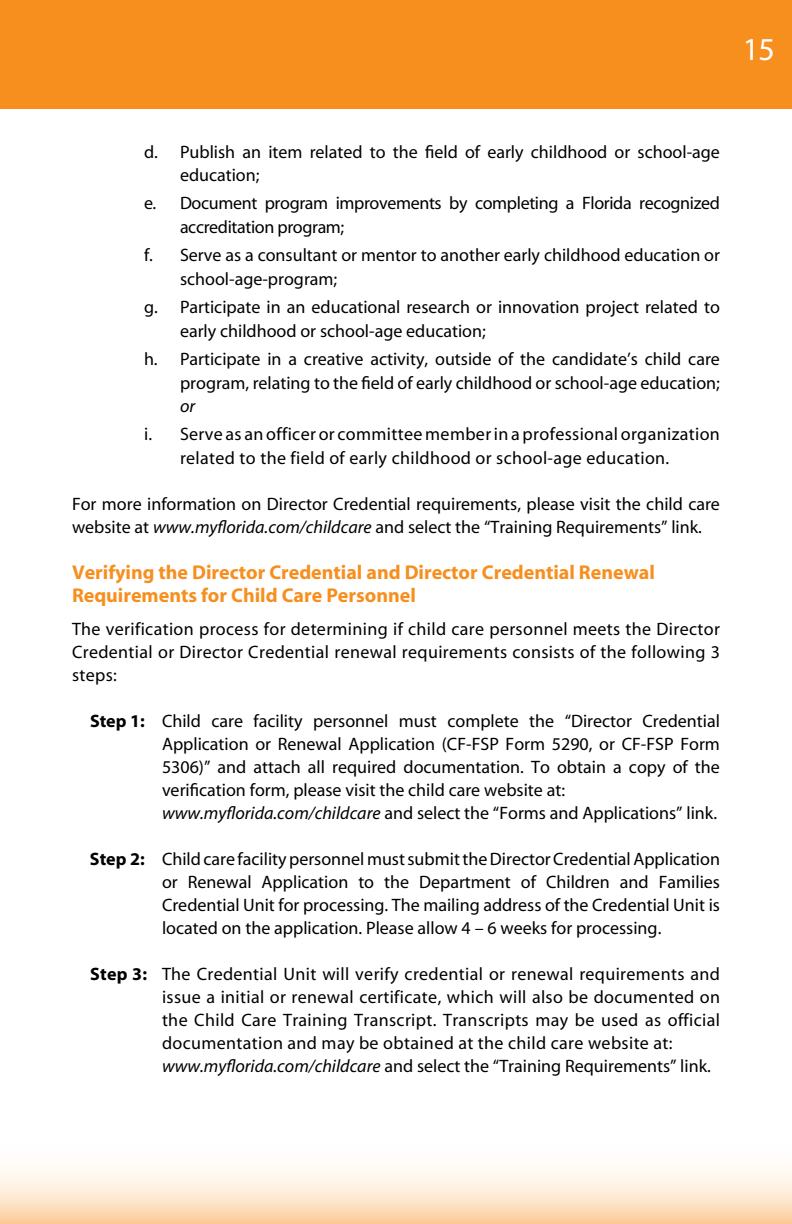
<style>
.page{position:relative;width:792px;height:1224px;background:#fff}
.page>*{position:absolute;margin:0;border:0;box-sizing:border-box;transform-origin:0 0}
.t1{font:32px "Myriad";color:#fff}
.t2{font:700 20px/23px "Myriad";color:#f78f1e}
.t3{font:18px/23px "Myriad";color:#000}
.t4{font:18px/23px "Myriad";letter-spacing:.02em;color:#000}
.t5{font:18px/23px "Myriad";letter-spacing:-.02em;color:#000}
.t6{font:italic 18px "Myriad";color:#000}
.s1{font-style:italic}
.s2{font-weight:700}
</style>
<div class="page">
<div style="left:0;top:0;width:792px;height:109px;background:#f78f1e"></div>
<svg style="left:0;top:1169px;width:792px;height:55px;background:#fde6ce"></svg>
<h1 class="t1" style="left:743px;top:33px;width:34px">15</h1>
<p class="t3" style="left:180px;top:141px;width:542px;text-indent:-36px">d. Publish an item related to the field of early childhood or school-age education;</p>
<p class="t5" style="left:180px;top:193px;width:541px;text-indent:-36px">e. Document program improvements by completing a Florida recognized accreditation program;</p>
<p class="t3" style="left:180px;top:245px;width:542px;text-indent:-36px">f. Serve as a consultant or mentor to another early childhood education or school-age-program;</p>
<p class="t3" style="left:180px;top:297px;width:541px;text-indent:-36px">g. Participate in an educational research or innovation project related to early childhood or school-age education;</p>
<p class="t3" style="left:144px;top:349px;width:578px;text-align:right">h. Participate in a creative activity, outside of the candidate’s child care program, relating to the field of early childhood or school-age education;</p>
<p class="t6" style="left:180px;top:397px;width:17px">or</p>
<p class="t4" style="left:180px;top:424px;width:541px;text-indent:-36px">i. Serve as an officer or committee member in a professional organization related to the field of early childhood or school-age education.</p>
<p class="t3" style="left:72px;top:493px;width:650px">For more information on Director Credential requirements, please visit the child care website at <span class="s1">www.myflorida.com/childcare</span> and select the “Training Requirements” link.</p>
<p class="t2" style="left:72px;top:561px;width:584px">Verifying the Director Credential and Director Credential Renewal<br>Requirements for Child Care Personnel</p>
<p class="t3" style="left:72px;top:618px;width:650px;text-align:justify">The verification process for determining if child care personnel meets the Director Credential or Director Credential renewal requirements consists of the following 3 steps:</p>
<p class="t3" style="left:162px;top:710px;width:559px;text-indent:-72px"><span class="s2">Step 1:</span> Child care facility personnel must complete the “Director Credential Application or Renewal Application (CF-FSP Form 5290, or CF-FSP Form 5306)” and attach all required documentation. To obtain a copy of the verification form, please visit the child care website at: <span class="s1">www.myflorida.com/childcare</span> and select the “Forms and Applications” link.</p>
<p class="t3" style="left:162px;top:848px;width:560px;text-align:justify;text-indent:-72px"><span class="s2">Step 2:</span> Child care facility personnel must submit the Director Credential Application or Renewal Application to the Department of Children and Families Credential Unit for processing. The mailing address of the Credential Unit is located on the application. Please allow 4 – 6 weeks for processing.</p>
<p class="t4" style="left:162px;top:963px;width:560px;text-indent:-72px"><span class="s2">Step 3:</span> The Credential Unit will verify credential or renewal requirements and issue a initial or renewal certificate, which will also be documented on the Child Care Training Transcript. Transcripts may be used as official documentation and may be obtained at the child care website at: <span class="s1">www.myflorida.com/childcare</span> and select the “Training Requirements” link.</p>
</div>
